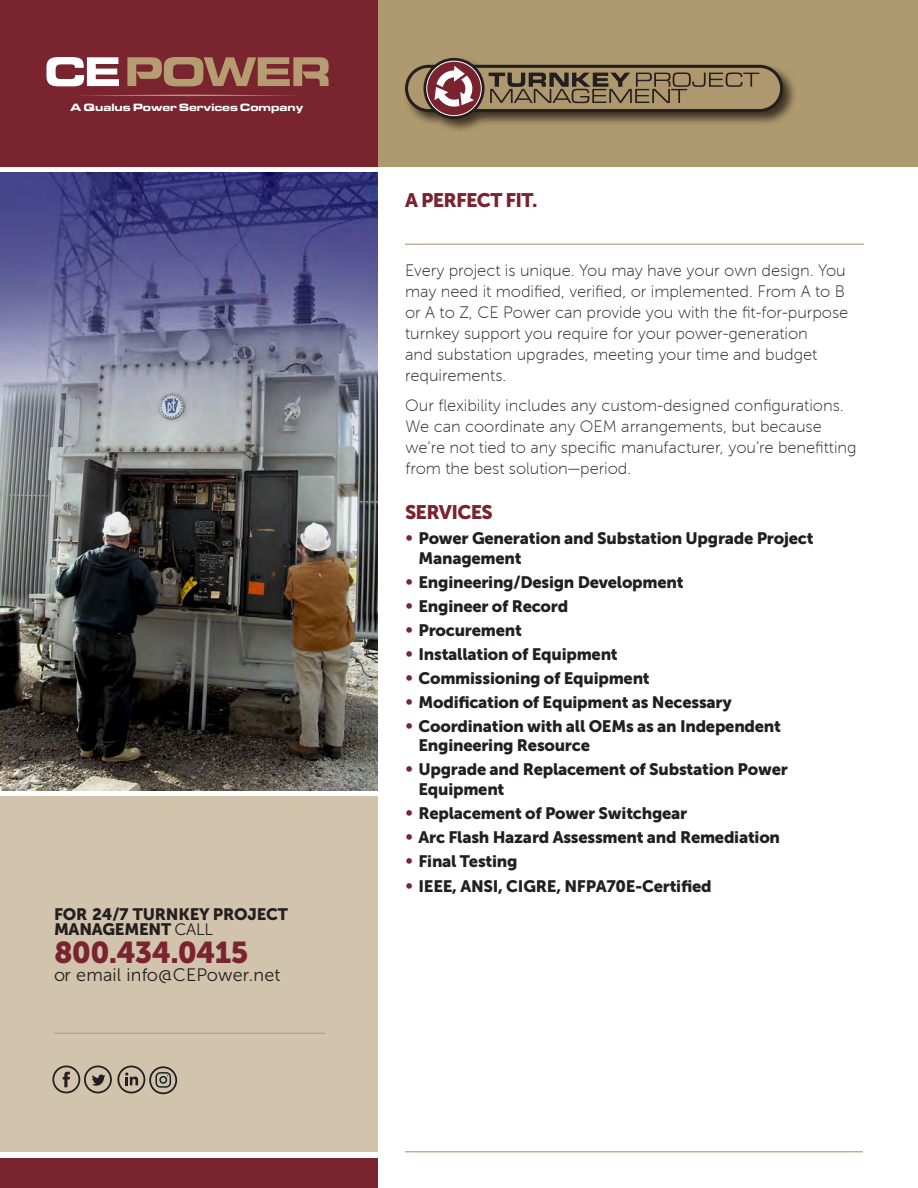
<style>
.page{position:relative;width:918px;height:1188px;background:#fff}
.page>*{position:absolute;margin:0;border:0;box-sizing:border-box;transform-origin:0 0}
.t1{font:30px "Museo Sans 900";letter-spacing:-.025em;color:#79242f}
.t2{font:19.5px "Museo Sans 900";letter-spacing:-.035em;color:#79242f}
.t3{font:18px "Museo Sans 300";letter-spacing:.01em;color:#231f20}
.t4{font:16.5px/19.5px "Museo Sans 900";letter-spacing:-.015em;color:#231f20}
.t5{font:16.5px/21px "Museo Sans 100";letter-spacing:-.005em;color:#231f20}
.t6{font:700 expanded 10.95px "Eurostile MN";color:#fff}
.s1{font-family:"Museo Sans 300"}
.s2{font-family:"Museo Sans 100";font-size:21px;color:#79242f}
</style>
<div class="page">
<div style="left:377px;top:0;width:541px;height:166px;background:#af996f"></div>
<div style="left:0;top:1159px;width:378px;height:29px;background:#79242f"></div>
<hr style="left:405px;top:244px;width:459px;height:1px;background:#af996f">
<img style="left:0;top:173px;width:378px;height:617px">
<hr style="left:405px;top:1151px;width:458px;height:1px;background:#af996f">
<div style="left:0;top:0;width:378px;height:166px;background:#79242f"></div>
<div style="left:0;top:796px;width:378px;height:356px;background:#d2c4ac"></div>
<hr style="left:54px;top:1033px;width:271px;height:1px;background:#af996f">
<svg style="left:420px;top:57px;width:375px;height:73px"></svg>
<svg style="left:405px;top:58px;width:378px;height:61px"></svg>
<svg style="left:46px;top:57px;width:73px;height:29px"></svg>
<svg style="left:80px;top:95px;width:215px;height:1px"></svg>
<svg style="left:127px;top:57px;width:207px;height:29px"></svg>
<svg style="left:52px;top:1066px;width:125px;height:28px"></svg>
<p class="t6" style="left:70px;top:102px;width:235px">A Qualus Power Services Company</p>
<p class="t4" style="left:54px;top:906px;width:236px;line-height:15px">FOR 24/7 TURNKEY PROJECT<br>MANAGEMENT <span class="s1">CALL</span></p>
<h1 class="t1" style="left:54px;top:936px;width:196px">800.434.0415</h1>
<p class="t3" style="left:54px;top:965px;width:228px">or email info@CEPower.net</p>
<p class="t2" style="left:405px;top:189px;width:134px">A PERFECT FIT.</p>
<p class="t5" style="left:405px;top:260px;width:445px">Every project is unique. You may have your own design. You may need it modified, verified, or implemented. From A to B or A to Z, CE Power can provide you with the fit-for-purpose turnkey support you require for your power-generation<br>and substation upgrades, meeting your time and budget requirements.</p>
<p class="t5" style="left:405px;top:395px;width:453px">Our flexibility includes any custom-designed configurations.<br>We can coordinate any OEM arrangements, but because we’re not tied to any specific manufacturer, you’re benefitting from the best solution—period.</p>
<p class="t2" style="left:405px;top:501px;width:89px">SERVICES</p>
<p class="t4" style="left:419px;top:528px;width:397px;text-indent:-14px"><span class="s2">•</span> Power Generation and Substation Upgrade Project<br>Management</p>
<p class="t4" style="left:405px;top:572px;width:280px"><span class="s2">•</span> Engineering/Design Development</p>
<p class="t4" style="left:405px;top:596px;width:165px"><span class="s2">•</span> Engineer of Record</p>
<p class="t4" style="left:405px;top:620px;width:118px"><span class="s2">•</span> Procurement</p>
<p class="t4" style="left:405px;top:644px;width:214px"><span class="s2">•</span> Installation of Equipment</p>
<p class="t4" style="left:405px;top:668px;width:246px"><span class="s2">•</span> Commissioning of Equipment</p>
<p class="t4" style="left:405px;top:692px;width:328px"><span class="s2">•</span> Modification of Equipment as Necessary</p>
<p class="t4" style="left:419px;top:716px;width:364px;text-indent:-14px"><span class="s2">•</span> Coordination with all OEMs as an Independent<br>Engineering Resource</p>
<p class="t4" style="left:419px;top:759px;width:371px;text-indent:-14px"><span class="s2">•</span> Upgrade and Replacement of Substation Power<br>Equipment</p>
<p class="t4" style="left:405px;top:803px;width:284px"><span class="s2">•</span> Replacement of Power Switchgear</p>
<p class="t4" style="left:405px;top:827px;width:377px"><span class="s2">•</span> Arc Flash Hazard Assessment and Remediation</p>
<p class="t4" style="left:405px;top:851px;width:114px"><span class="s2">•</span> Final Testing</p>
<p class="t4" style="left:405px;top:876px;width:308px"><span class="s2">•</span> IEEE, ANSI, CIGRE, NFPA70E-Certified</p>
</div>
